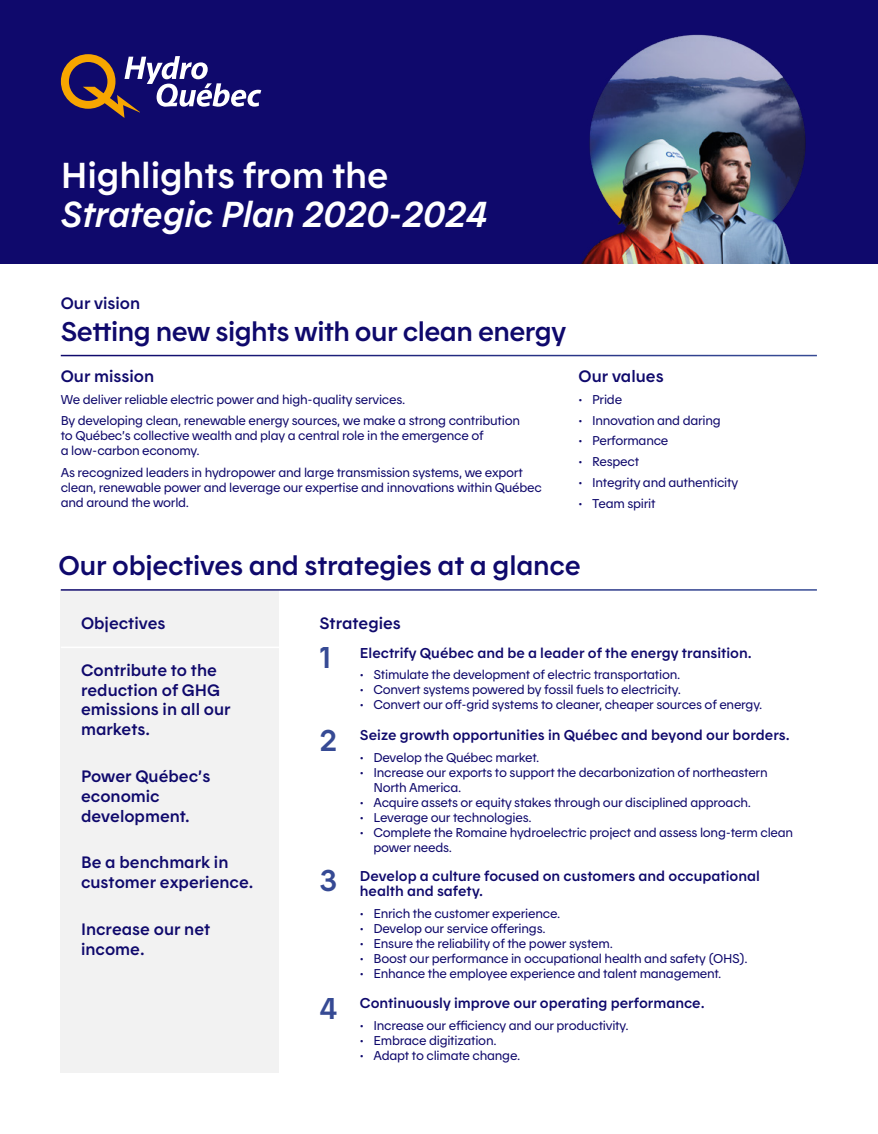
<style>
.page{position:relative;width:878px;height:1134px;background:#fff}
.page>*{position:absolute;margin:0;border:0;box-sizing:border-box;transform-origin:0 0}
.t1{font:36px/38.5px "Hydro Quebec Demi Italique";letter-spacing:-.01em;color:#fff}
.t2{font:27px "Hydro Quebec Demi";letter-spacing:-.01em;color:#0f096c}
.t3{font:16.5px/19.8px "Hydro Quebec Demi";color:#0f096c}
.t4{font:14.25px/15.3px "Hydro Quebec Demi";color:#0f096c}
.t5{font:12.75px/15px "Hydro Quebec Normal";letter-spacing:-.02em;color:#0f096c}
.s1{font-family:"Hydro Quebec Demi"}
.s2{font-size:30px;color:#364a94}
</style>
<div class="page">
<div style="left:0;top:0;width:878px;height:263px;background:#0f096c"></div>
<img style="left:582px;top:34px;width:224px;height:229px">
<img style="left:61px;top:54px;width:200px;height:63px">
<div style="left:61px;top:590px;width:218px;height:483px;background:#f2f2f2"></div>
<hr style="left:61px;top:589px;width:755px;height:2px;background:#fff">
<hr style="left:61px;top:647px;width:218px;height:1px;background:#fff">
<h1 class="t1" style="left:61px;top:155px;width:428px"><span class="s1">Highlights from the<br></span>Strategic Plan 2020-2024</h1>
<h2 class="t3" style="left:61px;top:293px;width:81px">Our vision</h2>
<p class="t2" style="left:61px;top:315px;width:507px">Setting new sights with our clean energy</p>
<h2 class="t3" style="left:61px;top:366px;width:95px">Our mission</h2>
<p class="t5" style="left:61px;top:391px;width:346px">We deliver reliable electric power and high-quality services.</p>
<p class="t5" style="left:61px;top:413px;width:461px">By developing clean, renewable energy sources, we make a strong contribution to Québec’s collective wealth and play a central role in the emergence of<br>a low-carbon economy.</p>
<p class="t5" style="left:61px;top:465px;width:482px">As recognized leaders in hydropower and large transmission systems, we export clean, renewable power and leverage our expertise and innovations within Québec and around the world.</p>
<h2 class="t3" style="left:578px;top:366px;width:87px">Our values</h2>
<p class="t5" style="left:578px;top:391px;width:45px">• Pride</p>
<p class="t5" style="left:578px;top:412px;width:144px">• Innovation and daring</p>
<p class="t5" style="left:578px;top:433px;width:91px">• Performance</p>
<p class="t5" style="left:578px;top:454px;width:62px">• Respect</p>
<p class="t5" style="left:578px;top:475px;width:161px">• Integrity and authenticity</p>
<p class="t5" style="left:578px;top:496px;width:79px">• Team spirit</p>
<h2 class="t2" style="left:59px;top:549px;width:523px">Our objectives and strategies at a glance</h2>
<h3 class="t3" style="left:81px;top:613px;width:86px">Objectives</h3>
<p class="t3" style="left:81px;top:660px;width:151px">Contribute to the reduction of GHG emissions in all our markets.</p>
<p class="t3" style="left:81px;top:766px;width:131px">Power Québec’s economic development.</p>
<p class="t3" style="left:81px;top:852px;width:174px">Be a benchmark in customer experience.</p>
<p class="t3" style="left:81px;top:919px;width:131px">Increase our net income.</p>
<h3 class="t3" style="left:319px;top:613px;width:83px">Strategies</h3>
<p class="t4" style="left:319px;top:645px;width:434px"><span class="s2">1</span> Electrify Québec and be a leader of the energy transition.</p>
<p class="t5" style="left:360px;top:667px;width:322px">• Stimulate the development of electric transportation.</p>
<p class="t5" style="left:360px;top:682px;width:322px">• Convert systems powered by fossil fuels to electricity.</p>
<p class="t5" style="left:360px;top:697px;width:404px">• Convert our off-grid systems to cleaner, cheaper sources of energy.</p>
<p class="t4" style="left:319px;top:727px;width:472px"><span class="s2">2</span> Seize growth opportunities in Québec and beyond our borders.</p>
<p class="t5" style="left:360px;top:750px;width:181px">• Develop the Québec market.</p>
<p class="t5" style="left:373px;top:765px;width:396px;text-indent:-14px">• Increase our exports to support the decarbonization of northeastern<br>North America.</p>
<p class="t5" style="left:360px;top:795px;width:393px">• Acquire assets or equity stakes through our disciplined approach.</p>
<p class="t5" style="left:360px;top:810px;width:173px">• Leverage our technologies.</p>
<p class="t5" style="left:373px;top:825px;width:421px;text-indent:-14px">• Complete the Romaine hydroelectric project and assess long-term clean power needs.</p>
<p class="t4" style="left:360px;top:867px;width:401px;text-indent:-40px"><span class="s2">3</span> Develop a culture focused on customers and occupational health and safety.</p>
<p class="t5" style="left:360px;top:905px;width:202px">• Enrich the customer experience.</p>
<p class="t5" style="left:360px;top:920px;width:187px">• Develop our service offerings.</p>
<p class="t5" style="left:360px;top:935px;width:254px">• Ensure the reliability of the power system.</p>
<p class="t5" style="left:360px;top:950px;width:389px">• Boost our performance in occupational health and safety (OHS).</p>
<p class="t5" style="left:360px;top:965px;width:363px">• Enhance the employee experience and talent management.</p>
<p class="t4" style="left:319px;top:995px;width:387px"><span class="s2">4</span> Continuously improve our operating performance.</p>
<p class="t5" style="left:360px;top:1018px;width:270px">• Increase our efficiency and our productivity.</p>
<p class="t5" style="left:360px;top:1033px;width:138px">• Embrace digitization.</p>
<p class="t5" style="left:360px;top:1048px;width:162px">• Adapt to climate change.</p>
</div>
